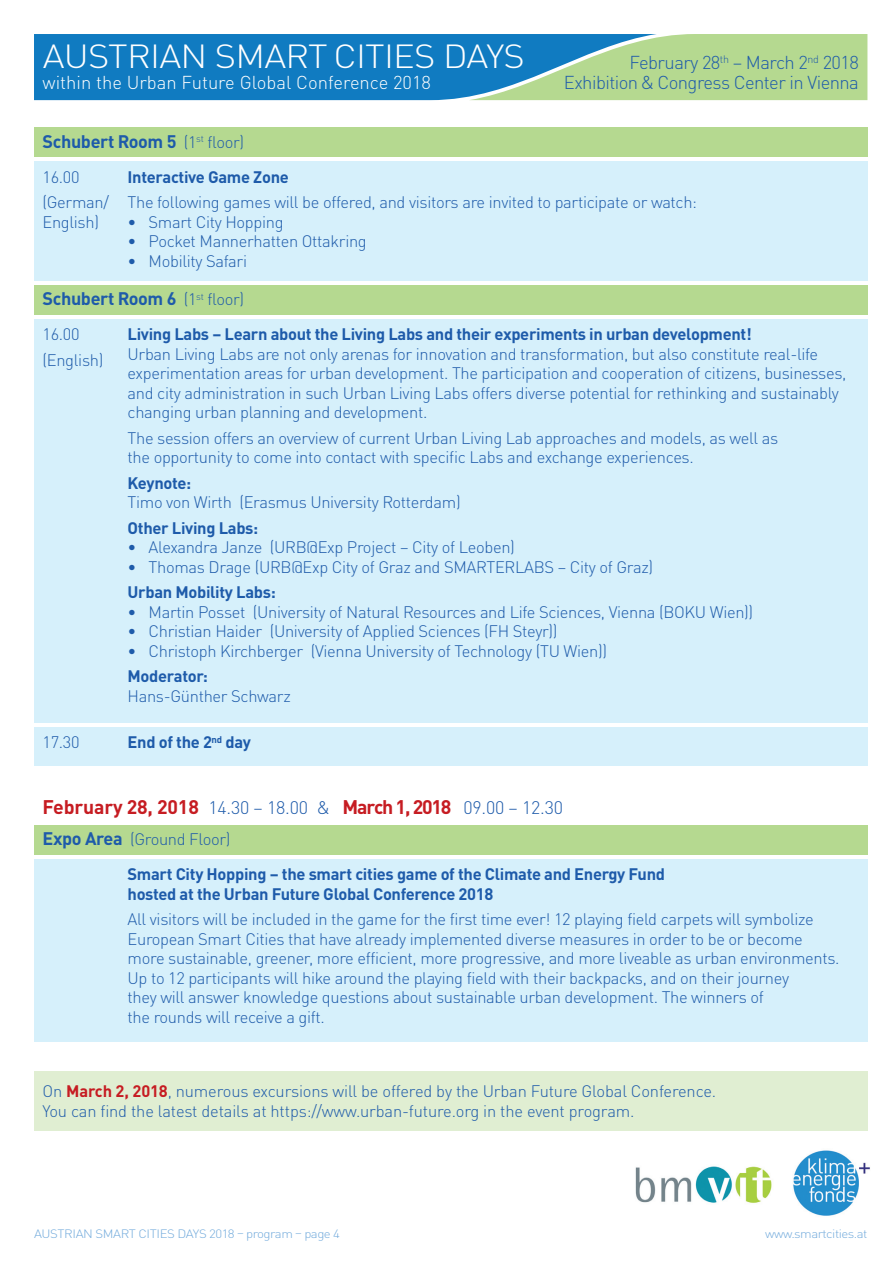
<style>
.page{position:relative;width:893px;height:1263px;background:#fff}
.page>*{position:absolute;margin:0;border:0;box-sizing:border-box;transform-origin:0 0}
.t1{font:300 33px "DINOT";letter-spacing:-.02em;color:#fff;scale:1.1 1}
.t2{font:700 19.5px "DINOT";letter-spacing:-.01em;color:#c61c22}
.t3{font:300 18.45px "DINOT";letter-spacing:-.03em;color:#1e5baa}
.t4{font:300 18.45px "DINOT";color:#fff}
.t5{font:700 18px "DINOT";letter-spacing:-.02em;color:#1e5baa}
.t6{font:300 16.5px/19.5px "DINOT";letter-spacing:-.02em;color:#1e5baa}
.t7{font:700 16.5px/19.5px "DINOT";letter-spacing:-.02em;color:#1e5baa}
.t8{font:300 12px "DINOT";letter-spacing:-.04em;color:#73abdc;scale:1.1 1}
.s1{font-weight:300;font-size:16.5px}
.s2{font-weight:300;font-size:18px;color:#1e5baa}
.s3{font-weight:700;font-size:18px}
.s4{font-weight:700;color:#c61c22}
</style>
<div class="page">
<img style="left:635px;top:1166px;width:137px;height:37px">
<img style="left:793px;top:1150px;width:77px;height:66px">
<svg style="left:34px;top:34px;width:833px;height:66px;background:#4e9eb0"></svg>
<div style="left:34px;top:319px;width:833px;height:404px;background:#d6f0fb"></div>
<div style="left:34px;top:727px;width:833px;height:38px;background:#d6f0fb"></div>
<div style="left:34px;top:825px;width:833px;height:30px;background:#b5d990"></div>
<div style="left:34px;top:859px;width:833px;height:183px;background:#d6f0fb"></div>
<div style="left:34px;top:1071px;width:833px;height:60px;background:#e0eed2"></div>
<div style="left:34px;top:285px;width:833px;height:30px;background:#b5d990"></div>
<div style="left:34px;top:162px;width:833px;height:119px;background:#d6f0fb"></div>
<div style="left:34px;top:128px;width:833px;height:29px;background:#b5d990"></div>
<p class="t1" style="left:43px;top:36px;width:440px">AUSTRIAN SMART CITIES DAYS</p>
<p class="t4" style="left:43px;top:71px;width:390px">within the Urban Future Global Conference 2018</p>
<p class="t5" style="left:43px;top:129px;width:203px">Schubert Room 5 <span class="s1">(1</span><sup>st</sup> <span class="s1">floor)</span></p>
<p class="t3" style="left:630px;top:51px;width:231px">February 28<sup>th</sup> – March 2<sup>nd</sup> 2018</p>
<p class="t3" style="left:564px;top:71px;width:297px">Exhibition &amp; Congress Center in Vienna</p>
<p class="t6" style="left:43px;top:167px;width:38px">16.00</p>
<p class="t6" style="left:43px;top:192px;width:68px">(German/</p>
<p class="t6" style="left:43px;top:212px;width:58px">English)</p>
<p class="t7" style="left:128px;top:166px;width:163px">Interactive Game Zone</p>
<p class="t6" style="left:128px;top:192px;width:571px">The following games will be offered, and visitors are invited to participate or watch:</p>
<p class="t6" style="left:128px;top:212px;width:158px">• Smart City Hopping</p>
<p class="t6" style="left:128px;top:231px;width:241px">• Pocket Mannerhatten Ottakring</p>
<p class="t6" style="left:128px;top:251px;width:121px">• Mobility Safari</p>
<p class="t5" style="left:43px;top:287px;width:203px">Schubert Room 6 <span class="s1">(1</span><sup>st</sup> <span class="s1">floor)</span></p>
<p class="t6" style="left:43px;top:324px;width:38px">16.00</p>
<p class="t6" style="left:43px;top:350px;width:62px">(English)</p>
<p class="t7" style="left:128px;top:324px;width:626px">Living Labs – Learn about the Living Labs and their experiments in urban development!</p>
<p class="t6" style="left:128px;top:344px;width:720px">Urban Living Labs are not only arenas for innovation and transformation, but also constitute real-life experimentation areas for urban development. The participation and cooperation of citizens, businesses, and city administration in such Urban Living Labs offers diverse potential for rethinking and sustainably changing urban planning and development.</p>
<p class="t6" style="left:128px;top:428px;width:652px">The session offers an overview of current Urban Living Lab approaches and models, as well as the opportunity to come into contact with specific Labs and exchange experiences.</p>
<p class="t7" style="left:128px;top:472px;width:65px">Keynote:</p>
<p class="t6" style="left:128px;top:492px;width:335px">Timo von Wirth (Erasmus University Rotterdam)</p>
<p class="t7" style="left:128px;top:517px;width:132px">Other Living Labs:</p>
<p class="t6" style="left:128px;top:537px;width:389px">• Alexandra Janze (URB@Exp Project – City of Leoben)</p>
<p class="t6" style="left:128px;top:557px;width:527px">• Thomas Drage (URB@Exp City of Graz and SMARTERLABS – City of Graz)</p>
<p class="t7" style="left:128px;top:582px;width:150px">Urban Mobility Labs:</p>
<p class="t6" style="left:128px;top:602px;width:627px">• Martin Posset (University of Natural Resources and Life Sciences, Vienna (BOKU Wien))</p>
<p class="t6" style="left:128px;top:621px;width:431px">• Christian Haider (University of Applied Sciences (FH Steyr))</p>
<p class="t6" style="left:128px;top:641px;width:481px">• Christoph Kirchberger (Vienna University of Technology (TU Wien))</p>
<p class="t7" style="left:128px;top:666px;width:82px">Moderator:</p>
<p class="t6" style="left:128px;top:686px;width:165px">Hans-Günther Schwarz</p>
<p class="t6" style="left:43px;top:732px;width:38px">17.30</p>
<p class="t7" style="left:128px;top:732px;width:125px">End of the 2<sup>nd</sup> day</p>
<p class="t2" style="left:43px;top:794px;width:522px">February 28, 2018 <span class="s2">14.30 – 18.00 &amp;</span> March 1, 2018 <span class="s2">09.00 – 12.30</span></p>
<p class="t6" style="left:43px;top:829px;width:189px"><span class="s3">Expo Area</span> (Ground Floor)</p>
<p class="t7" style="left:128px;top:864px;width:539px">Smart City Hopping – the smart cities game of the Climate and Energy Fund hosted at the Urban Future Global Conference 2018</p>
<p class="t6" style="left:128px;top:909px;width:713px">All visitors will be included in the game for the first time ever! 12 playing field carpets will symbolize European Smart Cities that have already implemented diverse measures in order to be or become more sustainable, greener, more efficient, more progressive, and more liveable as urban environments.<br>Up to 12 participants will hike around the playing field with their backpacks, and on their journey<br>they will answer knowledge questions about sustainable urban development. The winners of<br>the rounds will receive a gift.</p>
<p class="t6" style="left:43px;top:1081px;width:675px">On <span class="s4">March 2, 2018</span>, numerous excursions will be offered by the Urban Future Global Conference.<br>You can find the latest details at https://www.urban-future.org in the event program.</p>
<p class="t8" style="left:34px;top:1226px;width:280px">AUSTRIAN SMART CITIES DAYS 2018 – program – page 4</p>
<p class="t8" style="left:765px;top:1226px;width:94px">www.smartcities.at</p>
</div>
